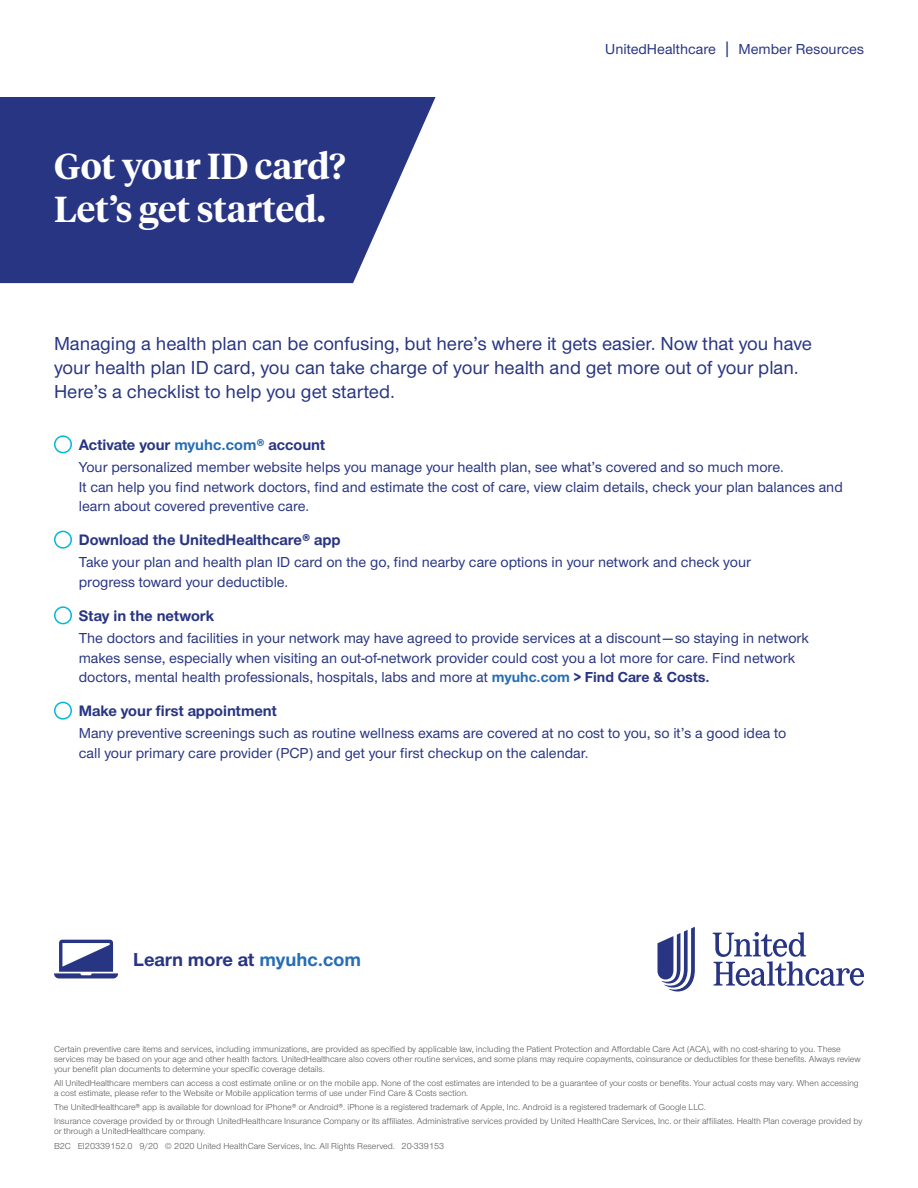
<style>
.page{position:relative;width:918px;height:1188px;background:#fff}
.page>*{position:absolute;margin:0;border:0;box-sizing:border-box;transform-origin:0 0}
.t1{font:600 36px/43.2px "UHC Serif Headline";letter-spacing:.005em;color:#fff}
.t2{font:500 19.5px/24px "UHC Sans";color:#283582}
.t3{font:700 19.5px "UHC Sans";color:#283582}
.t4{font:700 15.75px "UHC Sans";color:#283582}
.t5{font:500 15px/19.5px "UHC Sans";color:#283582}
.t6{font:9px/9.8px "UHC Sans";color:#57585a}
.s1{font-size:18.75px}
.s2{color:#256db6}
.s3{font-weight:700;color:#256db6}
.s4{font-weight:700}
</style>
<div class="page">
<svg style="left:0;top:97px;width:436px;height:186px;background:#3c478d"></svg>
<div style="left:54px;top:435px;width:18px;height:18px;border:2px solid #00b9d4;border-radius:50%"></div>
<div style="left:54px;top:531px;width:18px;height:18px;border:2px solid #00b9d4;border-radius:50%"></div>
<div style="left:54px;top:606px;width:18px;height:18px;border:2px solid #00b9d4;border-radius:50%"></div>
<div style="left:54px;top:702px;width:18px;height:18px;border:2px solid #00b9d4;border-radius:50%"></div>
<svg style="left:657px;top:927px;width:38px;height:65px"></svg>
<svg style="left:713px;top:932px;width:151px;height:54px"></svg>
<svg style="left:54px;top:940px;width:64px;height:38px"></svg>
<h1 class="t1" style="left:54px;top:143px;width:293px">Got your ID card?<br>Let’s get started.</h1>
<h3 class="t5" style="left:605px;top:39px;width:260px">UnitedHealthcare <span class="s1">|</span> Member Resources</h3>
<h2 class="t2" style="left:54px;top:331px;width:760px">Managing a health plan can be confusing, but here’s where it gets easier. Now that you have your health plan ID card, you can take charge of your health and get more out of your plan.<br>Here’s a checklist to help you get started.</h2>
<h3 class="t4" style="left:79px;top:434px;width:248px">Activate your <span class="s2">myuhc.com®</span> account</h3>
<p class="t5" style="left:79px;top:457px;width:766px">Your personalized member website helps you manage your health plan, see what’s covered and so much more.<br>It can help you find network doctors, find and estimate the cost of care, view claim details, check your plan balances and learn about covered preventive care.</p>
<h3 class="t4" style="left:79px;top:529px;width:264px">Download the UnitedHealthcare® app</h3>
<h3 class="t5" style="left:79px;top:552px;width:674px">Take your plan and health plan ID card on the go, find nearby care options in your network and check your progress toward your deductible.</h3>
<h3 class="t4" style="left:79px;top:605px;width:137px">Stay in the network</h3>
<p class="t5" style="left:79px;top:628px;width:732px">The doctors and facilities in your network may have agreed to provide services at a discount—so staying in network makes sense, especially when visiting an out-of-network provider could cost you a lot more for care. Find network doctors, mental health professionals, hospitals, labs and more at <span class="s3">myuhc.com</span> <span class="s4">&gt; Find Care &amp; Costs.</span></p>
<h3 class="t4" style="left:79px;top:700px;width:200px">Make your first appointment</h3>
<h3 class="t5" style="left:79px;top:723px;width:709px">Many preventive screenings such as routine wellness exams are covered at no cost to you, so it’s a good idea to call your primary care provider (PCP) and get your first checkup on the calendar.</h3>
<h2 class="t3" style="left:133px;top:946px;width:229px">Learn more at <span class="s2">myuhc.com</span></h2>
<p class="t6" style="left:54px;top:1044px;width:808px">Certain preventive care items and services, including immunizations, are provided as specified by applicable law, including the Patient Protection and Affordable Care Act (ACA), with no cost-sharing to you. These services may be based on your age and other health factors. UnitedHealthcare also covers other routine services, and some plans may require copayments, coinsurance or deductibles for these benefits. Always review your benefit plan documents to determine your specific coverage details.</p>
<p class="t6" style="left:54px;top:1078px;width:806px">All UnitedHealthcare members can access a cost estimate online or on the mobile app. None of the cost estimates are intended to be a guarantee of your costs or benefits. Your actual costs may vary. When accessing a cost estimate, please refer to the Website or Mobile application terms of use under Find Care &amp; Costs section.</p>
<p class="t6" style="left:54px;top:1100px;width:810px;line-height:14.2px">The UnitedHealthcare® app is available for download for iPhone® or Android®. iPhone is a registered trademark of Apple, Inc. Android is a registered trademark of Google LLC.<br>Insurance coverage provided by or through UnitedHealthcare Insurance Company or its affiliates. Administrative services provided by United HealthCare Services, Inc. or their affiliates. Health Plan coverage provided by</p>
<p class="t6" style="left:54px;top:1123px;width:392px;line-height:15px">or through a UnitedHealthcare company.<br>B2C EI20339152.0 9/20 © 2020 United HealthCare Services, Inc. All Rights Reserved. 20-339153</p>
</div>
